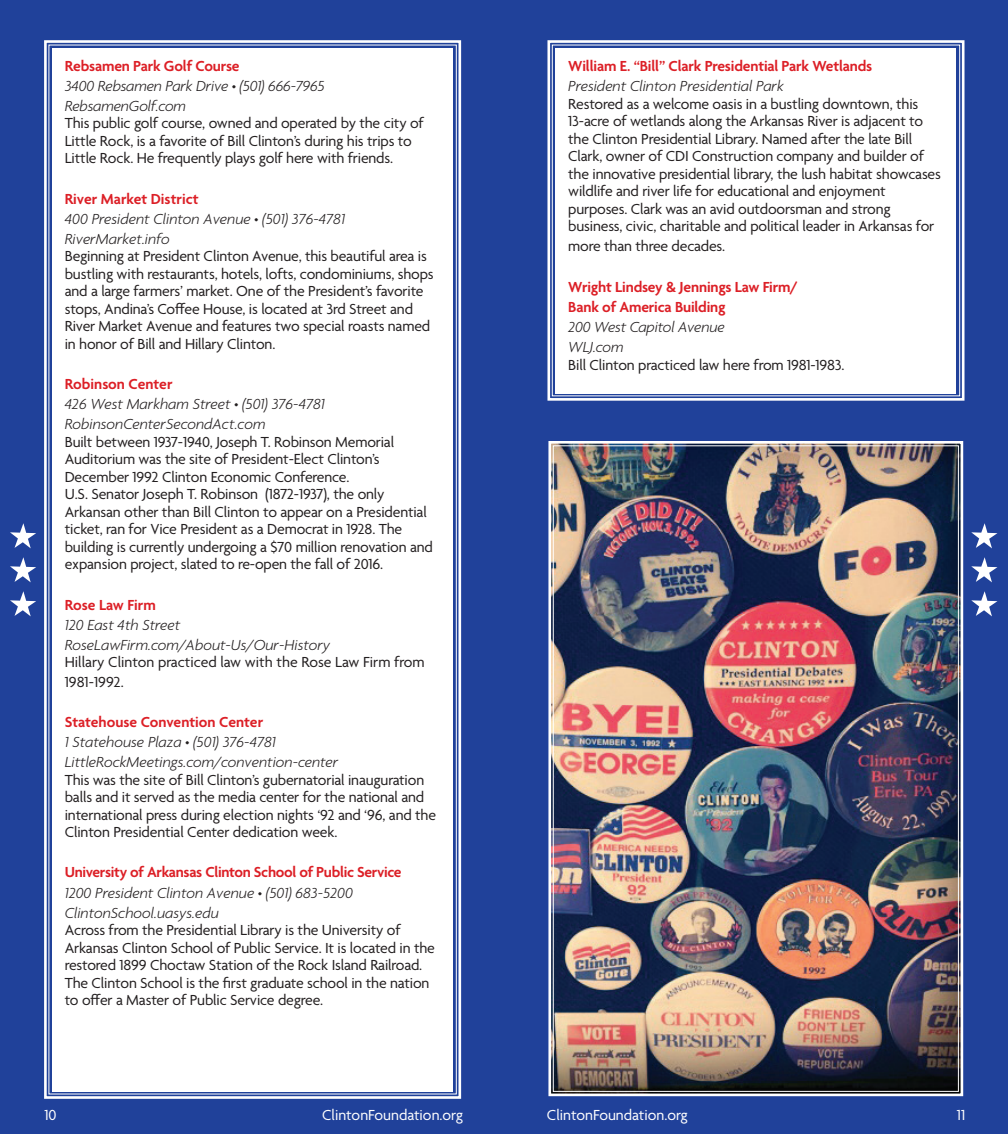
<style>
.page{position:relative;width:1008px;height:1134px;background:#fff}
.page>*{position:absolute;margin:0;border:0;box-sizing:border-box;transform-origin:0 0}
.t1{font:15.75px/17.5px "Agenda";letter-spacing:-.01em;color:#231f20}
.t2{font:italic 300 15.75px "Agenda";color:#231f20}
.t3{font:600 15.75px "Agenda";letter-spacing:-.01em;color:#dc1f26}
.t4{font:15.75px "Agenda";color:#fff}
.s1{font-weight:900;font-style:normal}
</style>
<div class="page">
<div style="left:0;top:0;width:506px;height:1134px;background:#20419a"></div>
<div style="left:44px;top:40px;width:418px;height:1059px;background:#fff"></div>
<svg style="left:10px;top:591px;width:26px;height:25px"></svg>
<svg style="left:10px;top:557px;width:26px;height:25px"></svg>
<svg style="left:10px;top:523px;width:26px;height:25px"></svg>
<div style="left:504px;top:0;width:504px;height:1134px;background:#20419a"></div>
<div style="left:547px;top:40px;width:418px;height:361px;background:#fff"></div>
<div style="left:552px;top:45px;width:408px;height:351px;border:1px solid #fff"></div>
<svg style="left:971px;top:591px;width:26px;height:25px"></svg>
<svg style="left:971px;top:557px;width:26px;height:25px"></svg>
<svg style="left:971px;top:523px;width:26px;height:25px"></svg>
<img style="left:548px;top:441px;width:416px;height:656px">
<p class="t3" style="left:65px;top:57px;width:176px">Rebsamen Park Golf Course</p>
<p class="t2" style="left:65px;top:76px;width:261px">3400 Rebsamen Park Drive <span class="s1">·</span> (501) 666-7965</p>
<p class="t2" style="left:65px;top:96px;width:123px">RebsamenGolf.com</p>
<p class="t1" style="left:65px;top:116px;width:361px">This public golf course, owned and operated by the city of<br>Little Rock, is a favorite of Bill Clinton’s during his trips to<br>Little Rock. He frequently plays golf here with friends.</p>
<p class="t3" style="left:65px;top:190px;width:135px">River Market District</p>
<p class="t2" style="left:65px;top:209px;width:282px">400 President Clinton Avenue <span class="s1">·</span> (501) 376-4781</p>
<p class="t2" style="left:65px;top:229px;width:107px">RiverMarket.info</p>
<p class="t1" style="left:65px;top:249px;width:370px">Beginning at President Clinton Avenue, this beautiful area is bustling with restaurants, hotels, lofts, condominiums, shops and a large farmers’ market. One of the President’s favorite stops, Andina’s Coffee House, is located at 3rd Street and River Market Avenue and features two special roasts named in honor of Bill and Hillary Clinton.</p>
<p class="t3" style="left:65px;top:376px;width:109px">Robinson Center</p>
<p class="t2" style="left:65px;top:395px;width:262px">426 West Markham Street <span class="s1">·</span> (501) 376-4781</p>
<p class="t2" style="left:65px;top:415px;width:202px">RobinsonCenterSecondAct.com</p>
<p class="t1" style="left:65px;top:434px;width:331px">Built between 1937-1940, Joseph T. Robinson Memorial<br>Auditorium was the site of President-Elect Clinton’s<br>December 1992 Clinton Economic Conference.</p>
<p class="t1" style="left:65px;top:487px;width:370px">U.S. Senator Joseph T. Robinson (1872-1937), the only Arkansan other than Bill Clinton to appear on a Presidential ticket, ran for Vice President as a Democrat in 1928. The building is currently undergoing a $70 million renovation and expansion project, slated to re-open the fall of 2016.</p>
<p class="t3" style="left:65px;top:596px;width:93px">Rose Law Firm</p>
<p class="t2" style="left:65px;top:615px;width:117px">120 East 4th Street</p>
<p class="t2" style="left:65px;top:635px;width:267px">RoseLawFirm.com/About-Us/Our-History</p>
<p class="t1" style="left:65px;top:654px;width:362px;line-height:19.2px">Hillary Clinton practiced law with the Rose Law Firm from<br>1981-1992.</p>
<p class="t3" style="left:65px;top:713px;width:200px">Statehouse Convention Center</p>
<p class="t2" style="left:65px;top:732px;width:213px">1 Statehouse Plaza <span class="s1">·</span> (501) 376-4781</p>
<p class="t2" style="left:65px;top:753px;width:275px">LittleRockMeetings.com/convention-center</p>
<p class="t1" style="left:65px;top:772px;width:373px">This was the site of Bill Clinton’s gubernatorial inauguration balls and it served as the media center for the national and international press during election nights ‘92 and ‘96, and the Clinton Presidential Center dedication week.</p>
<p class="t3" style="left:65px;top:864px;width:338px">University of Arkansas Clinton School of Public Service</p>
<p class="t2" style="left:65px;top:883px;width:290px">1200 President Clinton Avenue <span class="s1">·</span> (501) 683-5200</p>
<p class="t2" style="left:65px;top:903px;width:156px">ClintonSchool.uasys.edu</p>
<p class="t1" style="left:65px;top:922px;width:372px">Across from the Presidential Library is the University of Arkansas Clinton School of Public Service. It is located in the restored 1899 Choctaw Station of the Rock Island Railroad.<br>The Clinton School is the first graduate school in the nation to offer a Master of Public Service degree.</p>
<p class="t4" style="left:44px;top:1106px;width:14px">10</p>
<p class="t4" style="left:322px;top:1106px;width:143px">ClintonFoundation.org</p>
<p class="t3" style="left:568px;top:58px;width:306px">William E. “Bill” Clark Presidential Park Wetlands</p>
<p class="t2" style="left:568px;top:77px;width:217px">President Clinton Presidential Park</p>
<p class="t1" style="left:568px;top:96px;width:374px">Restored as a welcome oasis in a bustling downtown, this 13-acre of wetlands along the Arkansas River is adjacent to the Clinton Presidential Library. Named after the late Bill Clark, owner of CDI Construction company and builder of the innovative presidential library, the lush habitat showcases wildlife and river life for educational and enjoyment purposes. Clark was an avid outdoorsman and strong business, civic, charitable and political leader in Arkansas for</p>
<p class="t1" style="left:568px;top:239px;width:158px">more than three decades.</p>
<p class="t3" style="left:568px;top:278px;width:231px">Wright Lindsey &amp; Jennings Law Firm/</p>
<p class="t3" style="left:568px;top:298px;width:159px">Bank of America Building</p>
<p class="t2" style="left:568px;top:317px;width:158px">200 West Capitol Avenue</p>
<p class="t2" style="left:568px;top:338px;width:57px">WLJ.com</p>
<p class="t1" style="left:568px;top:357px;width:278px">Bill Clinton practiced law here from 1981-1983.</p>
<p class="t4" style="left:547px;top:1106px;width:143px">ClintonFoundation.org</p>
<p class="t4" style="left:957px;top:1106px;width:10px">11</p>
</div>
